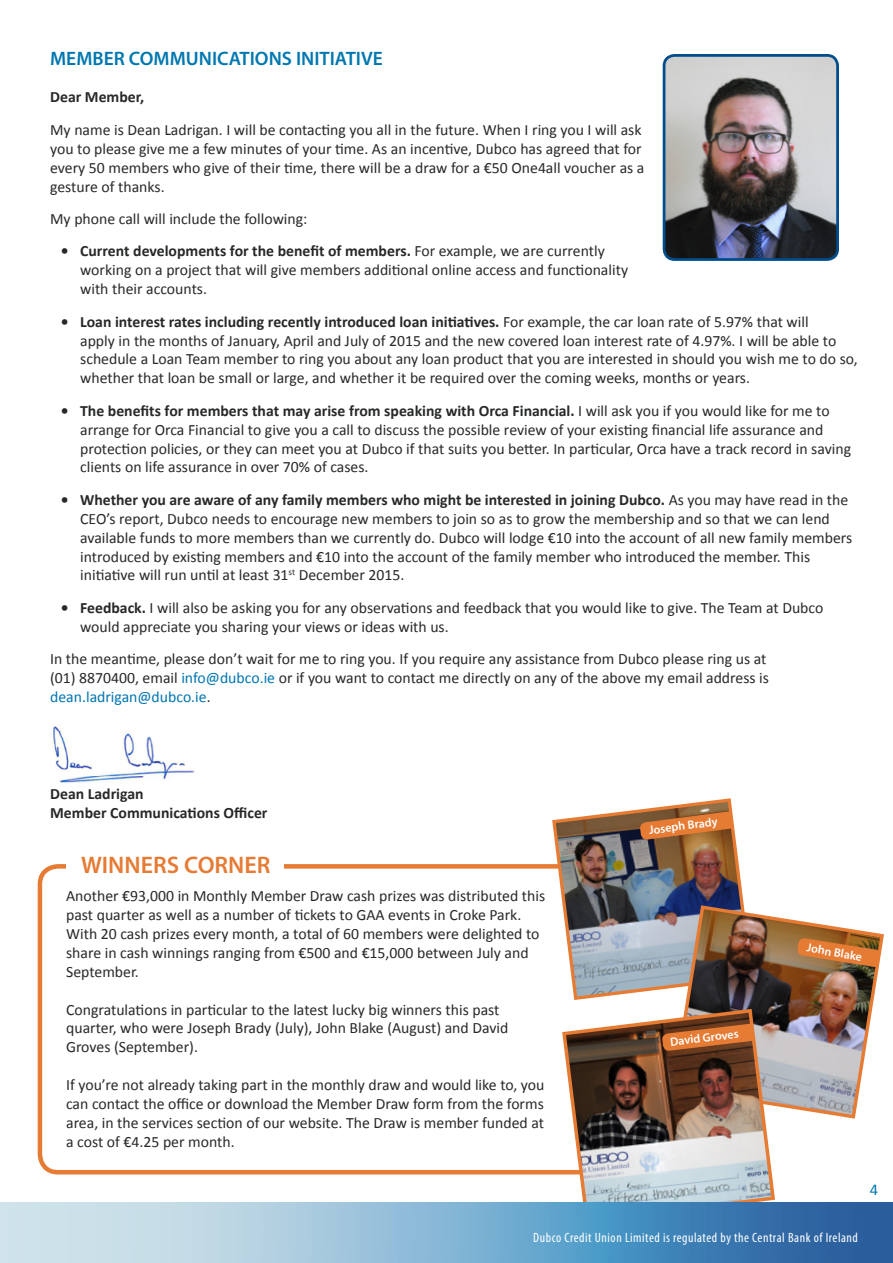
<style>
.page{position:relative;width:893px;height:1263px;background:#fff}
.page>*{position:absolute;margin:0;border:0;box-sizing:border-box;transform-origin:0 0}
.t1{font:600 24px "Myriad Pro";color:#e67b34}
.t2{font:600 19.5px "Myriad Pro";color:#0077b0}
.t3{font:16.5px "Calibri";color:#0077b0}
.t4{font:15.75px/18.9px "Calibri";color:#272928}
.t5{font:700 15.75px/18.9px "Calibri";color:#272928}
.t6{font:condensed 13.5px "Myriad Pro";letter-spacing:.04em;color:#fff}
.t7{font:600 12px "Myriad Pro";color:#fff}
.s1{font-weight:700}
.s2{color:#0075b0}
</style>
<div class="page">
<img style="left:52px;top:726px;width:142px;height:57px">
<img style="left:664px;top:56px;width:172px;height:203px">
<div style="left:663px;top:54px;width:176px;height:207px;border:3px solid #014c8b;border-radius:10px"></div>
<div style="left:38px;top:864px;width:674px;height:310px;border:4px solid #e67b34;border-radius:18px"></div>
<div style="left:66px;top:857px;width:217px;height:56px;background:#fff"></div>
<img style="left:685px;top:913px;width:199px;height:206px">
<img style="left:560px;top:1007px;width:217px;height:195px">
<img style="left:550px;top:798px;width:204px;height:204px">
<svg style="left:797px;top:937px;width:83px;height:30px;background:#bf7335"></svg>
<svg style="left:662px;top:1024px;width:91px;height:27px;background:#b4612b"></svg>
<svg style="left:0;top:1202px;width:893px;height:61px;background:#7faccd"></svg>
<p class="t2" style="left:50px;top:46px;width:334px">MEMBER COMMUNICATIONS INITIATIVE</p>
<p class="t5" style="left:50px;top:87px;width:96px">Dear Member,</p>
<p class="t4" style="left:50px;top:119px;width:596px">My name is Dean Ladrigan. I will be contacting you all in the future. When I ring you I will ask you to please give me a few minutes of your time. As an incentive, Dubco has agreed that for every 50 members who give of their time, there will be a draw for a €50 One4all voucher as a gesture of thanks.</p>
<p class="t4" style="left:50px;top:209px;width:259px">My phone call will include the following:</p>
<p class="t4" style="left:80px;top:241px;width:549px;text-indent:-19px"><span class="s1">• Current developments for the benefit of members.</span> For example, we are currently working on a project that will give members additional online access and functionality with their accounts.</p>
<p class="t4" style="left:80px;top:311px;width:779px;text-indent:-19px"><span class="s1">• Loan interest rates including recently introduced loan initiatives.</span> For example, the car loan rate of 5.97% that will<br>apply in the months of January, April and July of 2015 and the new covered loan interest rate of 4.97%. I will be able to schedule a Loan Team member to ring you about any loan product that you are interested in should you wish me to do so, whether that loan be small or large, and whether it be required over the coming weeks, months or years.</p>
<p class="t4" style="left:80px;top:400px;width:772px;text-indent:-19px"><span class="s1">• The benefits for members that may arise from speaking with Orca Financial.</span> I will ask you if you would like for me to arrange for Orca Financial to give you a call to discuss the possible review of your existing financial life assurance and protection policies, or they can meet you at Dubco if that suits you better. In particular, Orca have a track record in saving clients on life assurance in over 70% of cases.</p>
<p class="t4" style="left:80px;top:489px;width:774px;text-indent:-19px"><span class="s1">• Whether you are aware of any family members who might be interested in joining Dubco.</span> As you may have read in the CEO’s report, Dubco needs to encourage new members to join so as to grow the membership and so that we can lend available funds to more members than we currently do. Dubco will lodge €10 into the account of all new family members introduced by existing members and €10 into the account of the family member who introduced the member. This initiative will run until at least 31<sup>st</sup> December 2015.</p>
<p class="t4" style="left:80px;top:597px;width:745px;text-indent:-19px"><span class="s1">• Feedback.</span> I will also be asking you for any observations and feedback that you would like to give. The Team at Dubco would appreciate you sharing your views or ideas with us.</p>
<p class="t4" style="left:50px;top:649px;width:720px">In the meantime, please don’t wait for me to ring you. If you require any assistance from Dubco please ring us at (01) 8870400, email <span class="s2">info@dubco.ie</span> or if you want to contact me directly on any of the above my email address is <span class="s2">dean.ladrigan@dubco.ie</span>.</p>
<p class="t5" style="left:50px;top:784px;width:219px">Dean Ladrigan<br>Member Communications Officer</p>
<h1 class="t1" style="left:81px;top:849px;width:191px">WINNERS CORNER</h1>
<p class="t4" style="left:66px;top:886px;width:480px">Another €93,000 in Monthly Member Draw cash prizes was distributed this past quarter as well as a number of tickets to GAA events in Croke Park.<br>With 20 cash prizes every month, a total of 60 members were delighted to share in cash winnings ranging from €500 and €15,000 between July and September.</p>
<p class="t4" style="left:66px;top:999px;width:444px">Congratulations in particular to the latest lucky big winners this past quarter, who were Joseph Brady (July), John Blake (August) and David<br>Groves (September).</p>
<p class="t4" style="left:66px;top:1075px;width:480px;text-align:justify">If you’re not already taking part in the monthly draw and would like to, you can contact the office or download the Member Draw form from the forms area, in the services section of our website. The Draw is member funded at a cost of €4.25 per month.</p>
<p class="t7" style="left:648px;top:822px;width:71px;rotate:-7deg">Joseph Brady</p>
<p class="t7" style="left:669px;top:1034px;width:70px;rotate:-7deg">David Groves</p>
<p class="t7" style="left:808px;top:940px;width:57px;rotate:10deg">John Blake</p>
<p class="t3" style="left:870px;top:1179px;width:10px">4</p>
<p class="t6" style="left:533px;top:1229px;width:326px">Dubco Credit Union Limited is regulated by the Central Bank of Ireland</p>
</div>
